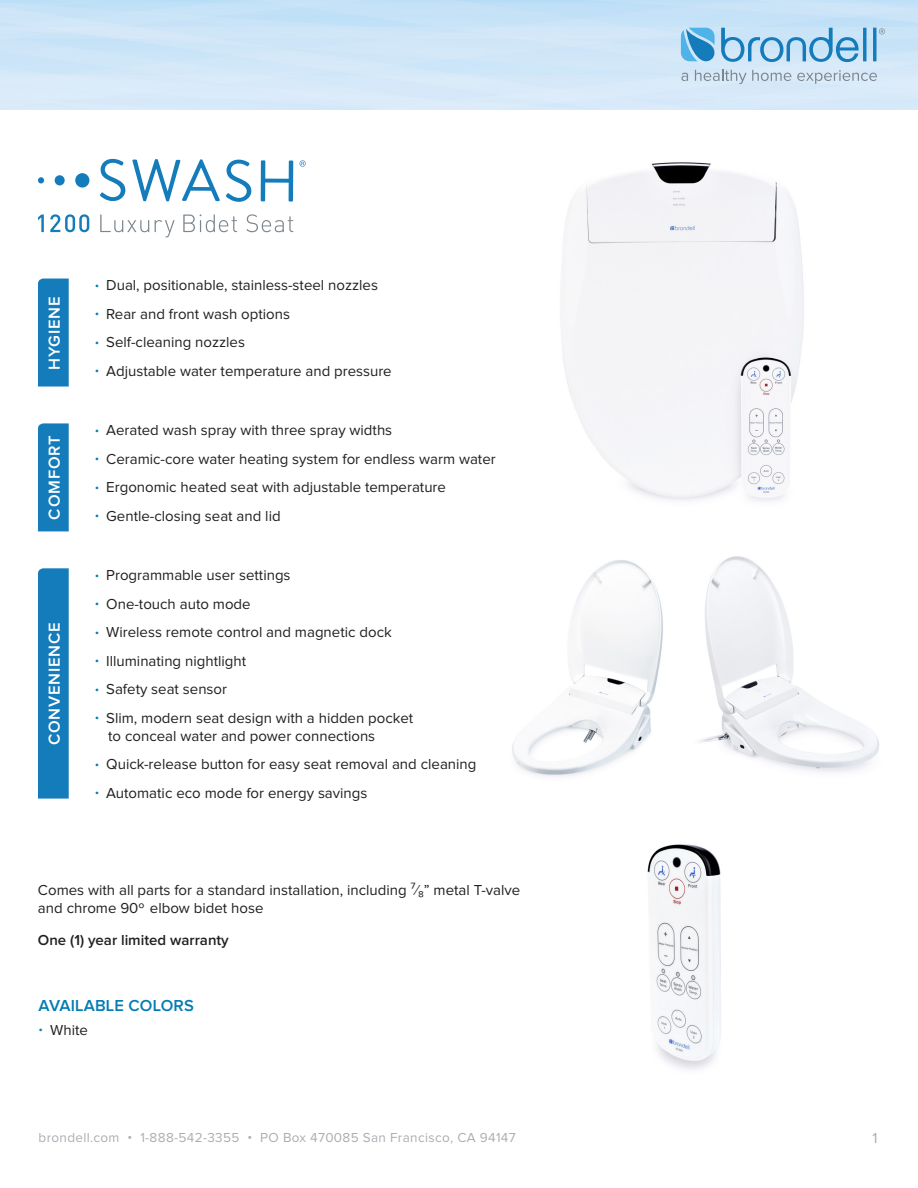
<style>
.page{position:relative;width:918px;height:1188px;background:#fff}
.page>*{position:absolute;margin:0;border:0;box-sizing:border-box;transform-origin:0 0}
.t1{font:600 16.5px "Proxima Nova";letter-spacing:.05em;color:#fff}
.t2{font:600 16.5px "Proxima Nova";letter-spacing:.01em;color:#047cb4}
.t3{font:15px/18px "Proxima Nova";color:#231f20}
.t4{font:600 15px "Proxima Nova";color:#231f20}
.t5{font:15px "Proxima Nova";color:#aaaeb2}
.t6{font:13.5px "Proxima Nova";letter-spacing:.025em;color:#aaaeb2}
.s1{font-weight:300;font-size:12.75px;color:#047cb4}
</style>
<div class="page">
<svg style="left:681px;top:28px;width:204px;height:56px;background:#a6cde7"></svg>
<img style="left:561px;top:162px;width:243px;height:339px">
<img style="left:512px;top:560px;width:151px;height:217px">
<img style="left:698px;top:556px;width:181px;height:216px">
<img style="left:647px;top:844px;width:74px;height:226px">
<div style="left:38px;top:279px;width:31px;height:108px;background:#157cbc"></div>
<div style="left:38px;top:568px;width:31px;height:231px;background:#157cbc"></div>
<div style="left:38px;top:423px;width:31px;height:108px;background:#157cbc"></div>
<svg style="left:100px;top:159px;width:25px;height:42px"></svg>
<svg style="left:132px;top:159px;width:119px;height:43px"></svg>
<svg style="left:261px;top:160px;width:32px;height:42px"></svg>
<svg style="left:300px;top:160px;width:6px;height:7px"></svg>
<div style="left:75px;top:173px;width:14px;height:15px;background:#157cbc;border-radius:50%"></div>
<div style="left:55px;top:175px;width:10px;height:10px;background:#157cbc;border-radius:50%"></div>
<svg style="left:38px;top:177px;width:6px;height:6px"></svg>
<svg style="left:38px;top:215px;width:6px;height:17px"></svg>
<svg style="left:50px;top:214px;width:39px;height:18px"></svg>
<svg style="left:100px;top:215px;width:49px;height:17px"></svg>
<svg style="left:155px;top:220px;width:20px;height:17px"></svg>
<svg style="left:183px;top:214px;width:54px;height:18px"></svg>
<svg style="left:246px;top:214px;width:47px;height:18px"></svg>
<p class="t1" style="left:47px;top:370px;width:75px;rotate:-90deg">HYGIENE</p>
<p class="t1" style="left:47px;top:520px;width:86px;rotate:-90deg">COMFORT</p>
<p class="t1" style="left:47px;top:745px;width:124px;rotate:-90deg">CONVENIENCE</p>
<p class="t3" style="left:95px;top:277px;width:285px"><span class="s1">•</span> Dual, positionable, stainless-steel nozzles</p>
<p class="t3" style="left:95px;top:306px;width:197px"><span class="s1">•</span> Rear and front wash options</p>
<p class="t3" style="left:95px;top:334px;width:152px"><span class="s1">•</span> Self-cleaning nozzles</p>
<p class="t3" style="left:95px;top:363px;width:299px"><span class="s1">•</span> Adjustable water temperature and pressure</p>
<p class="t3" style="left:95px;top:422px;width:299px"><span class="s1">•</span> Aerated wash spray with three spray widths</p>
<p class="t3" style="left:95px;top:450px;width:403px"><span class="s1">•</span> Ceramic-core water heating system for endless warm water</p>
<p class="t3" style="left:95px;top:479px;width:353px"><span class="s1">•</span> Ergonomic heated seat with adjustable temperature</p>
<p class="t3" style="left:95px;top:507px;width:187px"><span class="s1">•</span> Gentle-closing seat and lid</p>
<p class="t3" style="left:95px;top:567px;width:197px"><span class="s1">•</span> Programmable user settings</p>
<p class="t3" style="left:95px;top:595px;width:157px"><span class="s1">•</span> One-touch auto mode</p>
<p class="t3" style="left:95px;top:624px;width:299px"><span class="s1">•</span> Wireless remote control and magnetic dock</p>
<p class="t3" style="left:95px;top:652px;width:153px"><span class="s1">•</span> Illuminating nightlight</p>
<p class="t3" style="left:95px;top:681px;width:134px"><span class="s1">•</span> Safety seat sensor</p>
<p class="t3" style="left:108px;top:709px;width:307px;text-indent:-13px"><span class="s1">•</span> Slim, modern seat design with a hidden pocket to conceal water and power connections</p>
<p class="t3" style="left:95px;top:756px;width:383px"><span class="s1">•</span> Quick-release button for easy seat removal and cleaning</p>
<p class="t3" style="left:95px;top:784px;width:274px"><span class="s1">•</span> Automatic eco mode for energy savings</p>
<p class="t3" style="left:38px;top:882px;width:484px">Comes with all parts for a standard installation, including ⁷⁄₈” metal T-valve and chrome 90º elbow bidet hose</p>
<p class="t4" style="left:38px;top:933px;width:192px">One (1) year limited warranty</p>
<p class="t2" style="left:39px;top:998px;width:157px">AVAILABLE COLORS</p>
<p class="t3" style="left:39px;top:1021px;width:51px"><span class="s1">•</span> White</p>
<p class="t6" style="left:39px;top:1131px;width:479px">brondell.com • 1-888-542-3355 • PO Box 470085 San Francisco, CA 94147</p>
<p class="t5" style="left:872px;top:1131px;width:7px">1</p>
</div>
